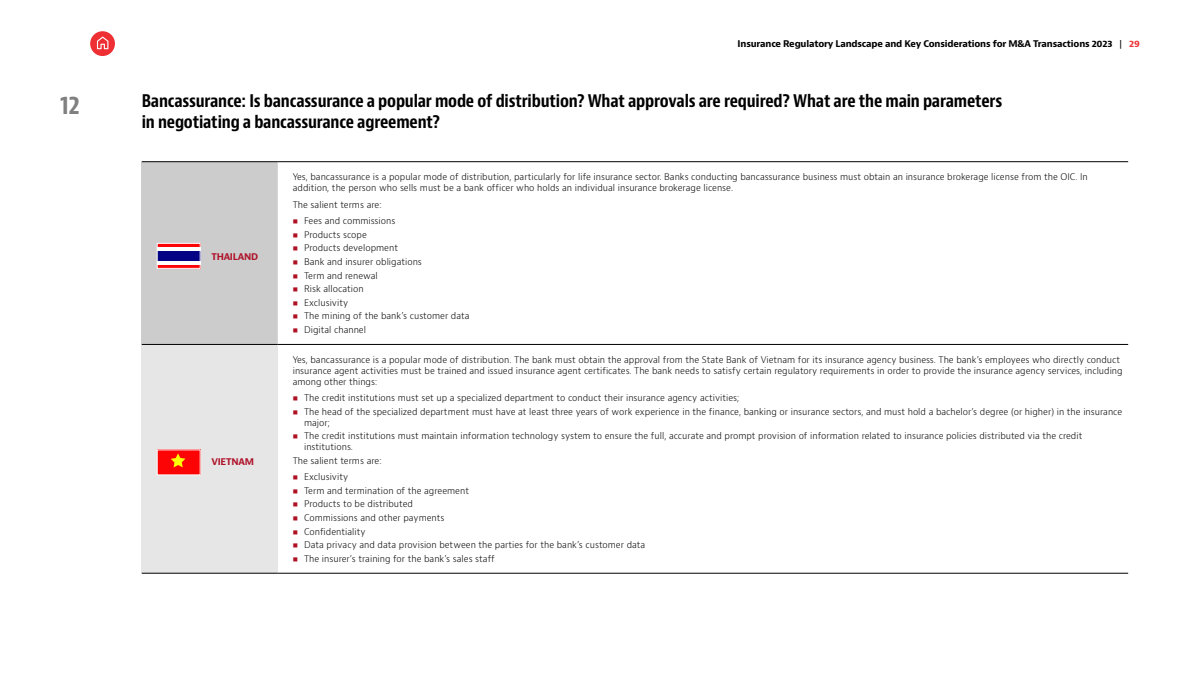
<style>
.page{position:relative;width:1200px;height:675px;background:#fff}
.page>*{position:absolute;margin:0;border:0;box-sizing:border-box;transform-origin:0 0}
.t1{font:700 condensed 25px "Baker Mc Kenzie Bernini";color:#808080}
.t2{font:700 condensed 17px/20.4px "Baker Mc Kenzie Bernini";letter-spacing:-.01em;color:#000}
.t3{font:300 9px/13.6px "Baker Mc Kenzie Bernini";color:#000}
.t4{font:700 9px "Baker Mc Kenzie Bernini";letter-spacing:-.02em;color:#000}
.t5{font:700 9px "Baker Mc Kenzie Bernini";letter-spacing:-.025em;color:#ae132a}
.s1{font-weight:400}
.s2{color:#ee3035}
</style>
<div class="page">
<div style="left:90px;top:31px;width:25px;height:25px;background:#ee3035;border-radius:50%"></div>
<svg style="left:97px;top:37px;width:11px;height:12px"></svg>
<div style="left:142px;top:162px;width:136px;height:182px;background:#ccc"></div>
<svg style="left:278px;top:343px;width:850px;height:230px"></svg>
<div style="left:142px;top:344px;width:136px;height:229px;background:#e6e6e6"></div>
<hr style="left:142px;top:573px;width:136px;height:1px;background:#000">
<hr style="left:278px;top:573px;width:850px;height:1px;background:#000">
<hr style="left:142px;top:162px;width:136px;height:1px;background:#000">
<hr style="left:278px;top:162px;width:850px;height:1px;background:#000">
<hr style="left:142px;top:344px;width:136px;height:1px;background:#000">
<hr style="left:278px;top:344px;width:850px;height:1px;background:#000">
<svg style="left:159px;top:245px;width:40px;height:22px"></svg>
<svg style="left:159px;top:248px;width:40px;height:17px"></svg>
<div style="left:157px;top:251px;width:44px;height:9px;background:#050385"></div>
<div style="left:157px;top:243px;width:44px;height:26px;border:1px solid #fff"></div>
<div style="left:157px;top:449px;width:44px;height:26px;background:#fc0305"></div>
<svg style="left:171px;top:453px;width:14px;height:14px"></svg>
<svg style="left:293px;top:396px;width:4px;height:5px"></svg>
<svg style="left:293px;top:410px;width:4px;height:4px"></svg>
<svg style="left:293px;top:435px;width:4px;height:4px"></svg>
<svg style="left:293px;top:475px;width:4px;height:5px"></svg>
<svg style="left:293px;top:489px;width:4px;height:4px"></svg>
<svg style="left:293px;top:503px;width:4px;height:4px"></svg>
<svg style="left:293px;top:516px;width:4px;height:4px"></svg>
<svg style="left:293px;top:530px;width:4px;height:4px"></svg>
<svg style="left:293px;top:544px;width:4px;height:4px"></svg>
<svg style="left:293px;top:557px;width:4px;height:4px"></svg>
<p class="t4" style="left:738px;top:38px;width:404px">Insurance Regulatory Landscape and Key Considerations for M&amp;A Transactions 2023 <span class="s1">|</span> <span class="s2">29</span></p>
<h1 class="t1" style="left:60px;top:89px;width:21px">12</h1>
<h2 class="t2" style="left:142px;top:91px;width:862px">Bancassurance: Is bancassurance a popular mode of distribution? What approvals are required? What are the main parameters in negotiating a bancassurance agreement?</h2>
<p class="t5" style="left:211px;top:251px;width:48px">THAILAND</p>
<p class="t5" style="left:211px;top:456px;width:44px">VIETNAM</p>
<p class="t3" style="left:293px;top:172px;width:797px;line-height:10.8px">Yes, bancassurance is a popular mode of distribution, particularly for life insurance sector. Banks conducting bancassurance business must obtain an insurance brokerage license from the OIC. In addition, the person who sells must be a bank officer who holds an individual insurance brokerage license.</p>
<p class="t3" style="left:304px;top:196px;width:93px;line-height:16.5px;text-indent:-11px">The salient terms are:<br>Fees and commissions</p>
<p class="t3" style="left:304px;top:228px;width:167px">Products scope<br>Products development<br>Bank and insurer obligations<br>Term and renewal<br>Risk allocation<br>Exclusivity<br>The mining of the bank’s customer data<br>Digital channel</p>
<p class="t3" style="left:293px;top:355px;width:831px;line-height:10.8px">Yes, bancassurance is a popular mode of distribution. The bank must obtain the approval from the State Bank of Vietnam for its insurance agency business. The bank’s employees who directly conduct insurance agent activities must be trained and issued insurance agent certificates. The bank needs to satisfy certain regulatory requirements in order to provide the insurance agency services, including among other things:</p>
<p class="t3" style="left:304px;top:391px;width:820px">The credit institutions must set up a specialized department to conduct their insurance agency activities;<br>The head of the specialized department must have at least three years of work experience in the finance, banking or insurance sectors, and must hold a bachelor’s degree (or higher) in the insurance</p>
<p class="t3" style="left:304px;top:416px;width:780px">major;<br>The credit institutions must maintain information technology system to ensure the full, accurate and prompt provision of information related to insurance policies distributed via the credit</p>
<p class="t3" style="left:293px;top:440px;width:90px;text-indent:11px">institutions.<br>The salient terms are:</p>
<p class="t3" style="left:304px;top:470px;width:343px">Exclusivity<br>Term and termination of the agreement<br>Products to be distributed<br>Commissions and other payments<br>Confidentiality<br>Data privacy and data provision between the parties for the bank’s customer data The insurer’s training for the bank’s sales staff</p>
</div>
